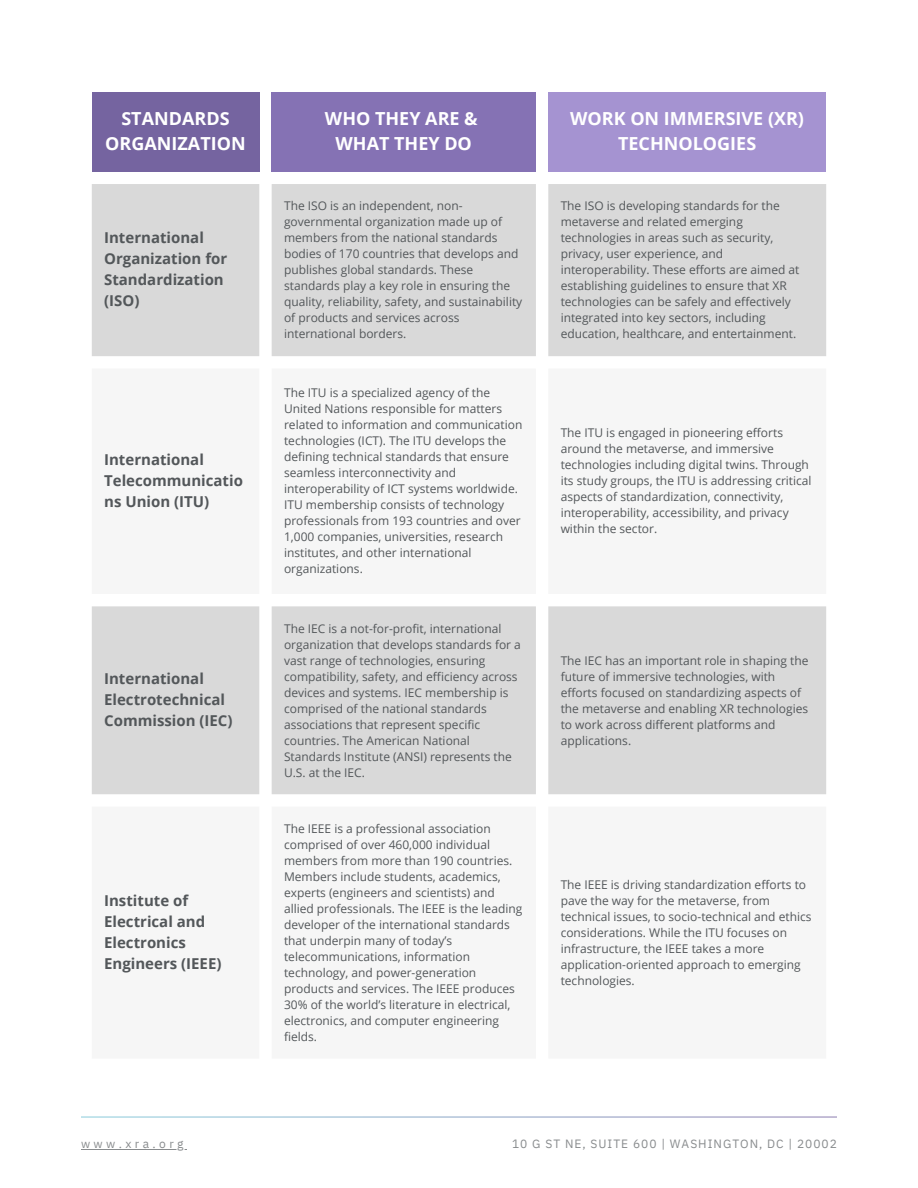
<style>
.page{position:relative;width:918px;height:1188px;background:#fff}
.page>*{position:absolute;margin:0;border:0;box-sizing:border-box;transform-origin:0 0}
.t1{font:700 18px/25px "Open Sans";color:#fff;text-align:center}
.t2{font:700 15px/21px "Open Sans";color:#53575a}
.t3{font:12px/16px "Open Sans";color:#53575a}
.t4{font:12px "IBM Plex Sans";letter-spacing:.08em;color:#898c8e}
.t5{font:12px "IBM Plex Sans";letter-spacing:.285em;color:#898c8e}
</style>
<div class="page">
<div style="left:92px;top:92px;width:167px;height:80px;background:#7564a0"></div>
<div style="left:272px;top:92px;width:264px;height:80px;background:#8572b4"></div>
<div style="left:548px;top:92px;width:278px;height:80px;background:#a593d1"></div>
<div style="left:92px;top:184px;width:734px;height:172px;background:#d9d9d9"></div>
<div style="left:92px;top:606px;width:734px;height:188px;background:#d9d9d9"></div>
<hr style="left:81px;top:1149px;width:106px;height:1px;background:#898c8e">
<p class="t1" style="left:105px;top:106px;width:142px">STANDARDS<br>ORGANIZATION</p>
<p class="t1" style="left:325px;top:106px;width:154px">WHO THEY ARE &amp;</p>
<p class="t1" style="left:336px;top:131px;width:138px">WHAT THEY DO</p>
<p class="t1" style="left:570px;top:106px;width:235px">WORK ON IMMERSIVE (XR)<br>TECHNOLOGIES</p>
<p class="t2" style="left:104px;top:227px;width:125px">International<br>Organization for<br>Standardization (ISO)</p>
<p class="t2" style="left:104px;top:449px;width:140px">International<br>Telecommunicatio ns Union (ITU)</p>
<p class="t2" style="left:104px;top:667px;width:130px">International<br>Electrotechnical<br>Commission (IEC)</p>
<p class="t2" style="left:104px;top:890px;width:119px">Institute of<br>Electrical and<br>Electronics<br>Engineers (IEEE)</p>
<p class="t3" style="left:284px;top:198px;width:240px">The ISO is an independent, non&shy;governmental organization made up of members from the national standards bodies of 170 countries that develops and publishes global standards. These standards play a key role in ensuring the quality, reliability, safety, and sustainability of products and services across international borders.</p>
<p class="t3" style="left:561px;top:198px;width:240px">The ISO is developing standards for the metaverse and related emerging technologies in areas such as security, privacy, user experience, and interoperability. These efforts are aimed at establishing guidelines to ensure that XR technologies can be safely and effectively integrated into key sectors, including education, healthcare, and entertainment.</p>
<p class="t3" style="left:284px;top:384px;width:240px">The ITU is a specialized agency of the United Nations responsible for matters related to information and communication technologies (ICT). The ITU develops the defining technical standards that ensure seamless interconnectivity and interoperability of ICT systems worldwide.<br>ITU membership consists of technology professionals from 193 countries and over 1,000 companies, universities, research institutes, and other international organizations.</p>
<p class="t3" style="left:284px;top:620px;width:238px">The IEC is a not-for-profit, international organization that develops standards for a vast range of technologies, ensuring compatibility, safety, and efficiency across devices and systems. IEC membership is comprised of the national standards associations that represent specific countries. The American National Standards Institute (ANSI) represents the U.S. at the IEC.</p>
<p class="t3" style="left:284px;top:820px;width:240px">The IEEE is a professional association comprised of over 460,000 individual members from more than 190 countries.<br>Members include students, academics, experts (engineers and scientists) and allied professionals. The IEEE is the leading developer of the international standards that underpin many of today’s telecommunications, information technology, and power-generation products and services. The IEEE produces 30% of the world’s literature in electrical, electronics, and computer engineering fields.</p>
<p class="t3" style="left:561px;top:424px;width:252px">The ITU is engaged in pioneering efforts around the metaverse, and immersive technologies including digital twins. Through its study groups, the ITU is addressing critical aspects of standardization, connectivity, interoperability, accessibility, and privacy within the sector.</p>
<p class="t3" style="left:561px;top:652px;width:249px">The IEC has an important role in shaping the future of immersive technologies, with efforts focused on standardizing aspects of the metaverse and enabling XR technologies to work across different platforms and applications.</p>
<p class="t3" style="left:561px;top:876px;width:252px">The IEEE is driving standardization efforts to pave the way for the metaverse, from technical issues, to socio-technical and ethics considerations. While the ITU focuses on infrastructure, the IEEE takes a more application-oriented approach to emerging technologies.</p>
<p class="t5" style="left:81px;top:1136px;width:104px">www.xra.org</p>
<p class="t4" style="left:512px;top:1136px;width:326px">10 G ST NE, SUITE 600 | WASHINGTON, DC | 20002</p>
</div>
